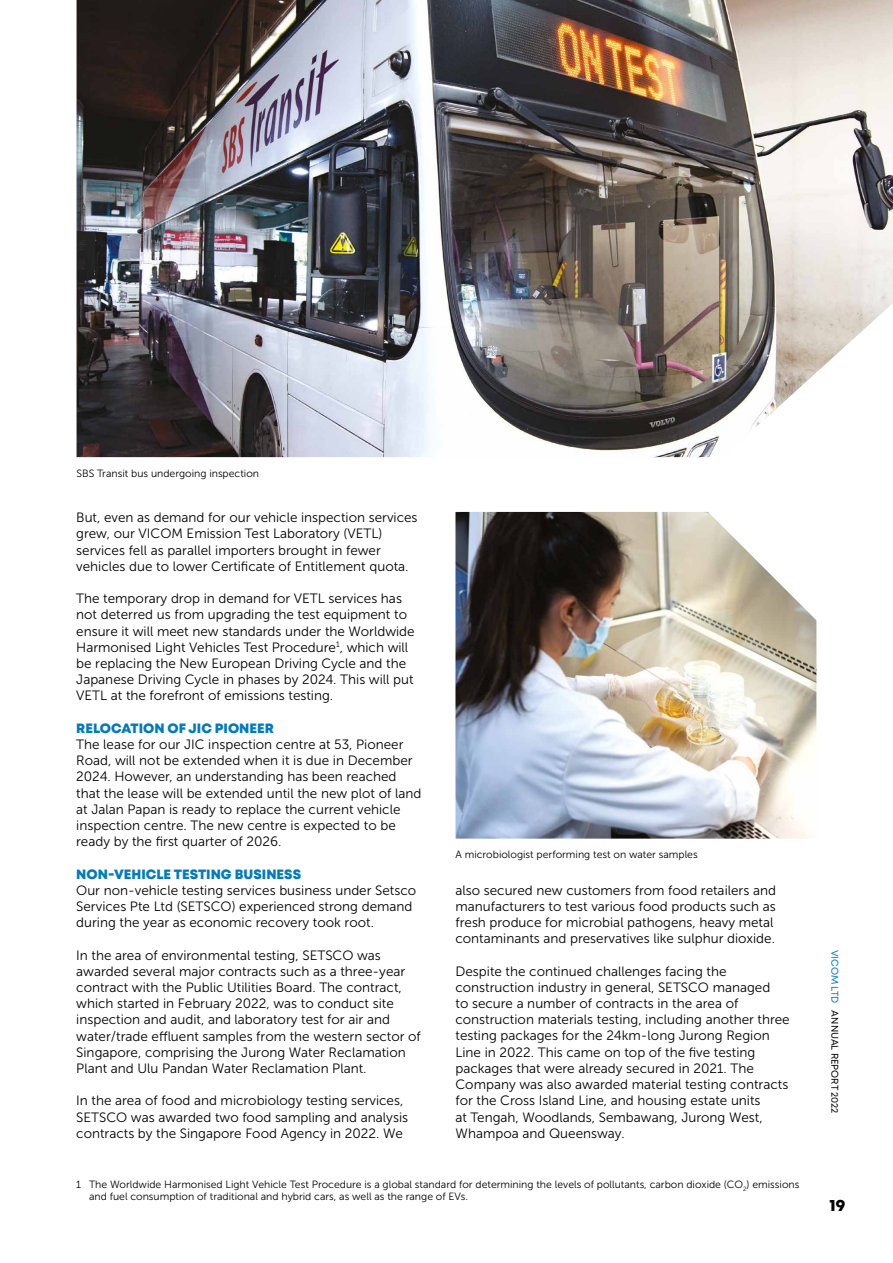
<style>
.page{position:relative;width:893px;height:1263px;background:#fff}
.page>*{position:absolute;margin:0;border:0;box-sizing:border-box;transform-origin:0 0}
.t1{font:800 16.5px "Mont";color:#000}
.t2{font:13.5px/16.2px "Museo Sans 300";color:#000}
.t3{font:800 13.5px "Mont";color:#007bbe}
.t4{font:10.5px/12px "Museo Sans 300";color:#000}
.t5{font:9.75px "Mont";color:#000}
.t6{font:9.75px "Mont";color:#007bbe}
</style>
<div class="page">
<img style="left:77px;top:0;width:816px;height:457px">
<img style="left:455px;top:512px;width:361px;height:327px">
<p class="t4" style="left:77px;top:468px;width:184px">SBS Transit bus undergoing inspection</p>
<p class="t2" style="left:76px;top:509px;width:343px">But, even as demand for our vehicle inspection services grew, our VICOM Emission Test Laboratory (VETL) services fell as parallel importers brought in fewer vehicles due to lower Certificate of Entitlement quota.</p>
<p class="t2" style="left:76px;top:590px;width:340px">The temporary drop in demand for VETL services has not deterred us from upgrading the test equipment to ensure it will meet new standards under the Worldwide Harmonised Light Vehicles Test Procedure<sup>1</sup>, which will be replacing the New European Driving Cycle and the Japanese Driving Cycle in phases by 2024. This will put VETL at the forefront of emissions testing.</p>
<p class="t3" style="left:76px;top:719px;width:199px">RELOCATION OF JIC PIONEER</p>
<p class="t2" style="left:76px;top:736px;width:347px">The lease for our JIC inspection centre at 53, Pioneer Road, will not be extended when it is due in December 2024. However, an understanding has been reached that the lease will be extended until the new plot of land at Jalan Papan is ready to replace the current vehicle inspection centre. The new centre is expected to be ready by the first quarter of 2026.</p>
<p class="t3" style="left:76px;top:865px;width:227px">NON-VEHICLE TESTING BUSINESS</p>
<p class="t2" style="left:76px;top:882px;width:341px">Our non-vehicle testing services business under Setsco<br>Services Pte Ltd (SETSCO) experienced strong demand during the year as economic recovery took root.</p>
<p class="t2" style="left:76px;top:947px;width:346px">In the area of environmental testing, SETSCO was awarded several major contracts such as a three-year contract with the Public Utilities Board. The contract, which started in February 2022, was to conduct site inspection and audit, and laboratory test for air and water/trade effluent samples from the western sector of Singapore, comprising the Jurong Water Reclamation Plant and Ulu Pandan Water Reclamation Plant.</p>
<p class="t2" style="left:76px;top:1093px;width:333px">In the area of food and microbiology testing services,<br>SETSCO was awarded two food sampling and analysis contracts by the Singapore Food Agency in 2022. We</p>
<p class="t4" style="left:89px;top:1178px;width:712px;text-indent:-13px">1 The Worldwide Harmonised Light Vehicle Test Procedure is a global standard for determining the levels of pollutants, carbon dioxide (CO<sub>2</sub>) emissions and fuel consumption of traditional and hybrid cars, as well as the range of EVs.</p>
<p class="t4" style="left:455px;top:848px;width:244px">A microbiologist performing test on water samples</p>
<p class="t2" style="left:455px;top:882px;width:322px">also secured new customers from food retailers and manufacturers to test various food products such as fresh produce for microbial pathogens, heavy metal contaminants and preservatives like sulphur dioxide.</p>
<p class="t2" style="left:455px;top:963px;width:336px">Despite the continued challenges facing the construction industry in general, SETSCO managed<br>to secure a number of contracts in the area of construction materials testing, including another three testing packages for the 24km-long Jurong Region Line in 2022. This came on top of the five testing packages that were already secured in 2021. The Company was also awarded material testing contracts for the Cross Island Line, and housing estate units<br>at Tengah, Woodlands, Sembawang, Jurong West, Whampoa and Queensway.</p>
<p class="t6" style="left:841px;top:949px;width:55px;rotate:90deg">VICOM LTD</p>
<p class="t5" style="left:841px;top:1010px;width:105px;rotate:90deg">ANNUAL REPORT 2022</p>
<p class="t1" style="left:829px;top:1194px;width:17px">19</p>
</div>
